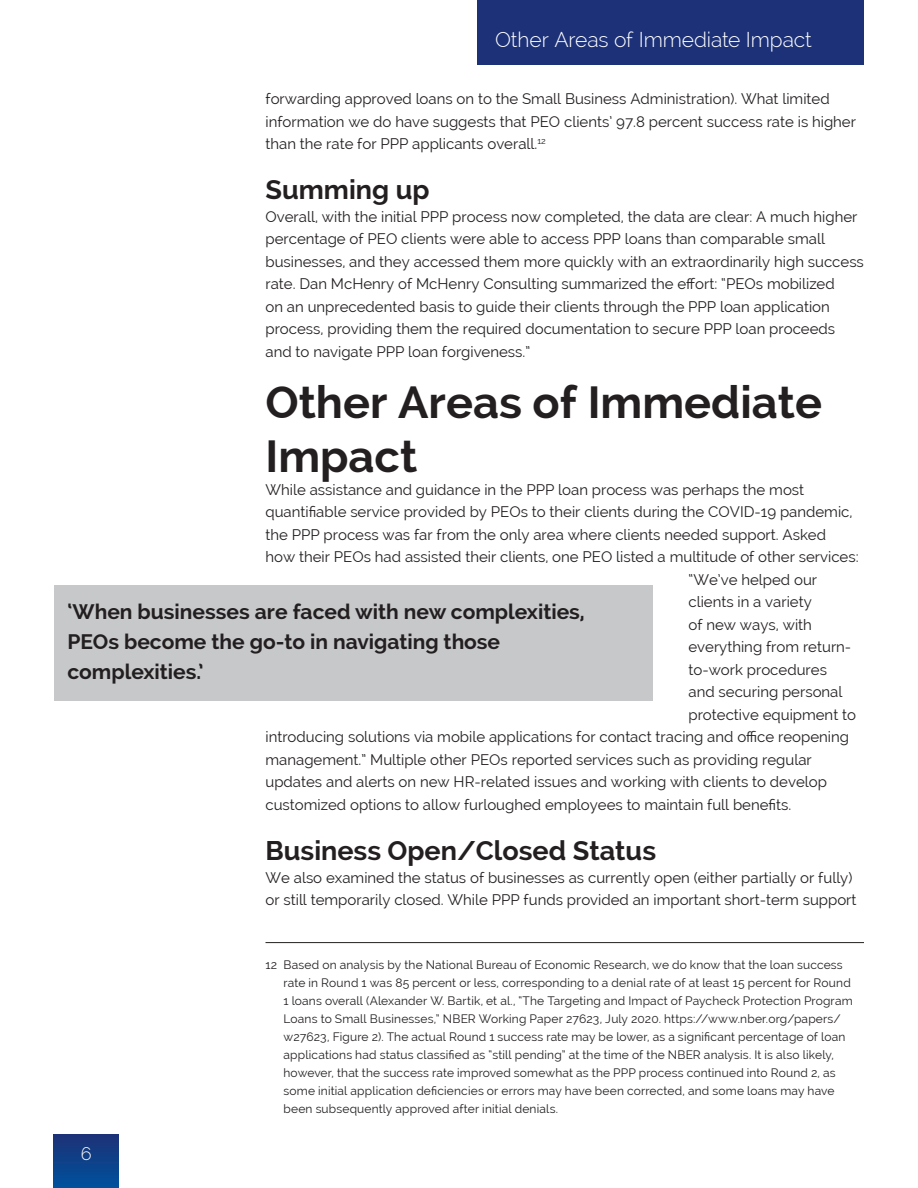
<style>
.page{position:relative;width:918px;height:1188px;background:#fff}
.page>*{position:absolute;margin:0;border:0;box-sizing:border-box;transform-origin:0 0}
.Head_1{font:700 45px/54px "Raleway";color:#231f20}
.Head_2{font:700 27px "Raleway";color:#231f20}
.Text_box_head_gray{font:700 21px/30px "Raleway";color:#231f20}
.t1{font:300 21px "Raleway";letter-spacing:-.005em;color:#fff}
.t2{font:300 18px "Raleway";color:#fff}
.Text_first_graph{font:15px/22.5px "Raleway";color:#231f20}
.Text{font:15px/22.5px "Raleway";color:#231f20}
.Footnote{font:12px/18px "Raleway";letter-spacing:.015em;color:#231f20}
</style>
<div class="page">
<div style="left:54px;top:1134px;width:65px;height:54px;background:linear-gradient(to bottom,#1d3176,#00519c)"></div>
<div style="left:477px;top:0;width:387px;height:65px;background:#1c3177"></div>
<hr style="left:266px;top:942px;width:598px;height:1px;background:#231f20">
<div style="left:54px;top:585px;width:598px;height:116px;background:#c7c8ca"></div>
<p class="t1" style="left:495px;top:27px;width:318px">Other Areas of Immediate Impact</p>
<p class="Text" style="left:266px;top:88px;width:592px">forwarding approved loans on to the Small Business Administration). What limited information we do have suggests that PEO clients’ 97.8 percent success rate is higher than the rate for PPP applicants overall.<sup>12</sup></p>
<p class="Head_2" style="left:266px;top:175px;width:166px">Summing up</p>
<p class="Text_first_graph" style="left:266px;top:205px;width:600px">Overall, with the initial PPP process now completed, the data are clear: A much higher percentage of PEO clients were able to access PPP loans than comparable small businesses, and they accessed them more quickly with an extraordinarily high success rate. Dan McHenry of McHenry Consulting summarized the effort: “PEOs mobilized<br>on an unprecedented basis to guide their clients through the PPP loan application process, providing them the required documentation to secure PPP loan proceeds and to navigate PPP loan forgiveness.”</p>
<p class="Head_1" style="left:266px;top:376px;width:558px">Other Areas of Immediate<br>Impact</p>
<p class="Text_first_graph" style="left:266px;top:478px;width:540px">While assistance and guidance in the PPP loan process was perhaps the most</p>
<p class="Text_first_graph" style="left:266px;top:501px;width:589px">quantifiable service provided by PEOs to their clients during the COVID-19 pandemic,</p>
<p class="Text_first_graph" style="left:266px;top:523px;width:562px">the PPP process was far from the only area where clients needed support. Asked</p>
<p class="Text_first_graph" style="left:266px;top:546px;width:595px">how their PEOs had assisted their clients, one PEO listed a multitude of other services:</p>
<p class="Text_first_graph" style="left:688px;top:568px;width:130px">“We’ve helped our</p>
<p class="Text_first_graph" style="left:688px;top:591px;width:125px">clients in a variety</p>
<p class="Text_first_graph" style="left:688px;top:613px;width:125px">of new ways, with</p>
<p class="Text_first_graph" style="left:688px;top:636px;width:164px">everything from return-</p>
<p class="Text_first_graph" style="left:688px;top:658px;width:140px">to-work procedures</p>
<p class="Text_first_graph" style="left:688px;top:681px;width:155px">and securing personal</p>
<p class="Text_first_graph" style="left:688px;top:703px;width:169px">protective equipment to</p>
<p class="Text_first_graph" style="left:266px;top:726px;width:585px">introducing solutions via mobile applications for contact tracing and office reopening</p>
<p class="Text_first_graph" style="left:266px;top:748px;width:548px">management.” Multiple other PEOs reported services such as providing regular</p>
<p class="Text_first_graph" style="left:266px;top:771px;width:563px">updates and alerts on new HR-related issues and working with clients to develop</p>
<p class="Text_first_graph" style="left:266px;top:793px;width:527px">customized options to allow furloughed employees to maintain full benefits.</p>
<p class="Head_2" style="left:266px;top:835px;width:392px">Business Open/Closed Status</p>
<p class="Text_first_graph" style="left:266px;top:866px;width:593px">We also examined the status of businesses as currently open (either partially or fully) or still temporarily closed. While PPP funds provided an important short-term support</p>
<p class="Text_box_head_gray" style="left:68px;top:596px;width:519px">‘When businesses are faced with new complexities,<br>PEOs become the go-to in navigating those complexities.’</p>
<p class="t2" style="left:81px;top:1143px;width:12px">6</p>
<p class="Footnote" style="left:284px;top:956px;width:571px;text-indent:-18px">12 Based on analysis by the National Bureau of Economic Research, we do know that the loan success rate in Round 1 was 85 percent or less, corresponding to a denial rate of at least 15 percent for Round 1 loans overall (Alexander W. Bartik, et al., “The Targeting and Impact of Paycheck Protection Program Loans to Small Businesses,” NBER Working Paper 27623, July 2020. https://www.nber.org/papers/ w27623, Figure 2). The actual Round 1 success rate may be lower, as a significant percentage of loan applications had status classified as “still pending” at the time of the NBER analysis. It is also likely, however, that the success rate improved somewhat as the PPP process continued into Round 2, as some initial application deficiencies or errors may have been corrected, and some loans may have been subsequently approved after initial denials.</p>
</div>
